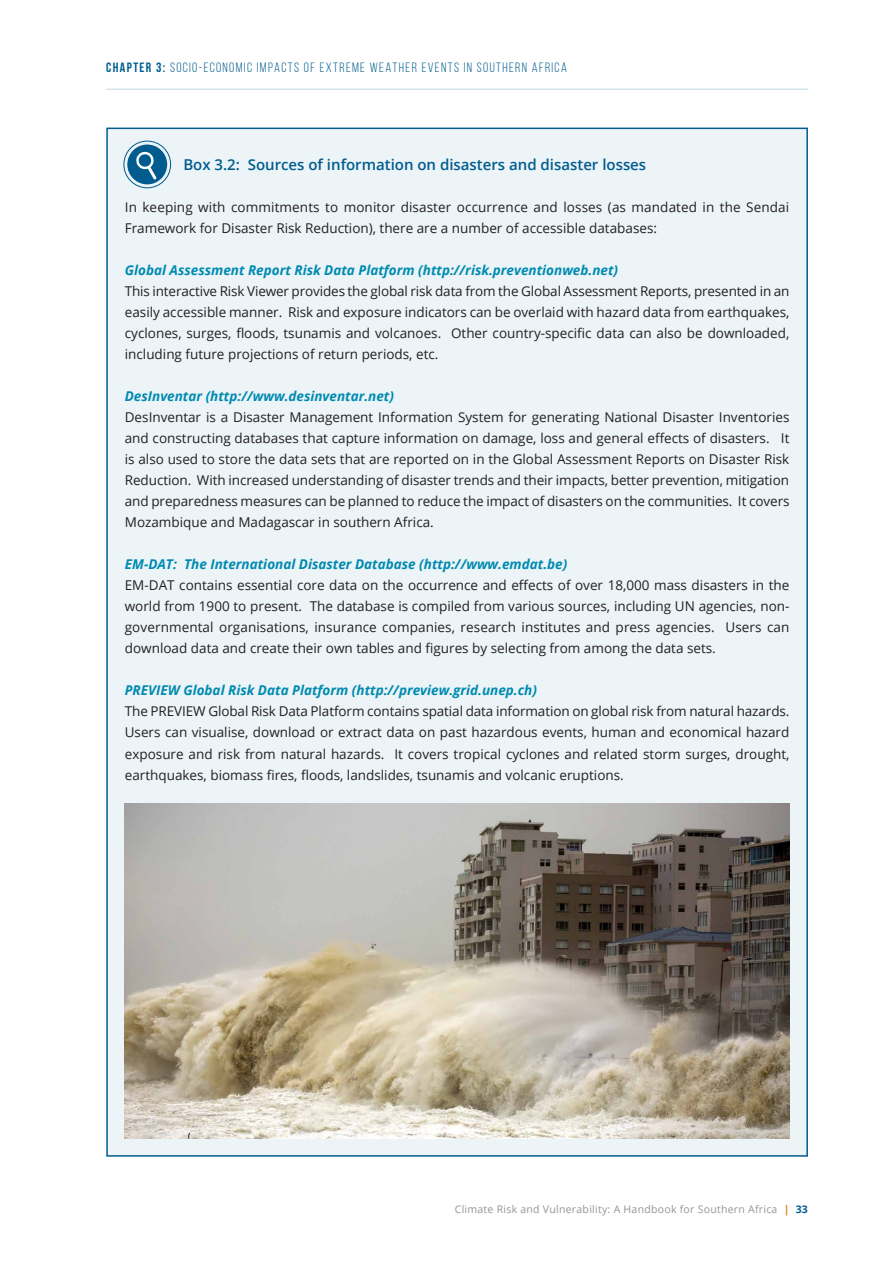
<style>
.page{position:relative;width:893px;height:1263px;background:#fff}
.page>*{position:absolute;margin:0;border:0;box-sizing:border-box;transform-origin:0 0}
.t1{font:600 15px "Open Sans";color:#005c8e}
.t2{font:13.5px/21px "Open Sans";color:#231f20}
.t3{font:13.5px "Bebas Neue";letter-spacing:.1em;color:#005c8e}
.t4{font:10.5px "Open Sans";letter-spacing:.025em;color:#939598}
.s1{font-weight:700}
.s2{font-weight:700;font-style:italic;color:#008ab1}
.s3{font-weight:700;color:#df7e1c}
.s4{font-weight:700;color:#005c8e}
</style>
<div class="page">
<div style="left:107px;top:128px;width:700px;height:1028px;background:#ecf4f7"></div>
<div style="left:127px;top:145px;width:40px;height:39px;background:#005c8e;border-radius:50%"></div>
<div style="left:123px;top:141px;width:48px;height:47px;border:1px solid #005c8e;border-radius:50%"></div>
<svg style="left:136px;top:152px;width:21px;height:28px"></svg>
<img style="left:125px;top:803px;width:664px;height:335px">
<hr style="left:106px;top:89px;width:702px;height:1px;background:#d1e3ec">
<p class="t3" style="left:106px;top:60px;width:462px"><span class="s1">CHAPTER 3:</span> SOCIO-ECONOMIC IMPACTS OF EXTREME WEATHER EVENTS IN SOUTHERN AFRICA</p>
<p class="t1" style="left:183px;top:155px;width:464px">Box 3.2: Sources of information on disasters and disaster losses</p>
<p class="t2" style="left:125px;top:197px;width:666px">In keeping with commitments to monitor disaster occurrence and losses (as mandated in the Sendai<br>Framework for Disaster Risk Reduction), there are a number of accessible databases:</p>
<p class="t2" style="left:125px;top:260px;width:666px"><span class="s2">Global Assessment Report Risk Data Platform (http://risk.preventionweb.net)<br></span>This interactive Risk Viewer provides the global risk data from the Global Assessment Reports, presented in an easily accessible manner. Risk and exposure indicators can be overlaid with hazard data from earthquakes, cyclones, surges, floods, tsunamis and volcanoes. Other country-specific data can also be downloaded, including future projections of return periods, etc.</p>
<p class="t2" style="left:125px;top:386px;width:666px"><span class="s2">DesInventar (http://www.desinventar.net)<br></span>DesInventar is a Disaster Management Information System for generating National Disaster Inventories and constructing databases that capture information on damage, loss and general effects of disasters. It is also used to store the data sets that are reported on in the Global Assessment Reports on Disaster Risk Reduction. With increased understanding of disaster trends and their impacts, better prevention, mitigation and preparedness measures can be planned to reduce the impact of disasters on the communities. It covers Mozambique and Madagascar in southern Africa.</p>
<p class="t2" style="left:125px;top:554px;width:666px"><span class="s2">EM-DAT: The International Disaster Database (http://www.emdat.be)<br></span>EM-DAT contains essential core data on the occurrence and effects of over 18,000 mass disasters in the world from 1900 to present. The database is compiled from various sources, including UN agencies, non&shy;governmental organisations, insurance companies, research institutes and press agencies. Users can download data and create their own tables and figures by selecting from among the data sets.</p>
<p class="t2" style="left:125px;top:680px;width:666px"><span class="s2">PREVIEW Global Risk Data Platform (http://preview.grid.unep.ch)<br></span>The PREVIEW Global Risk Data Platform contains spatial data information on global risk from natural hazards.<br>Users can visualise, download or extract data on past hazardous events, human and economical hazard exposure and risk from natural hazards. It covers tropical cyclones and related storm surges, drought, earthquakes, biomass fires, floods, landslides, tsunamis and volcanic eruptions.</p>
<p class="t4" style="left:455px;top:1202px;width:355px">Climate Risk and Vulnerability: A Handbook for Southern Africa <span class="s3">|</span> <span class="s4">33</span></p>
</div>
